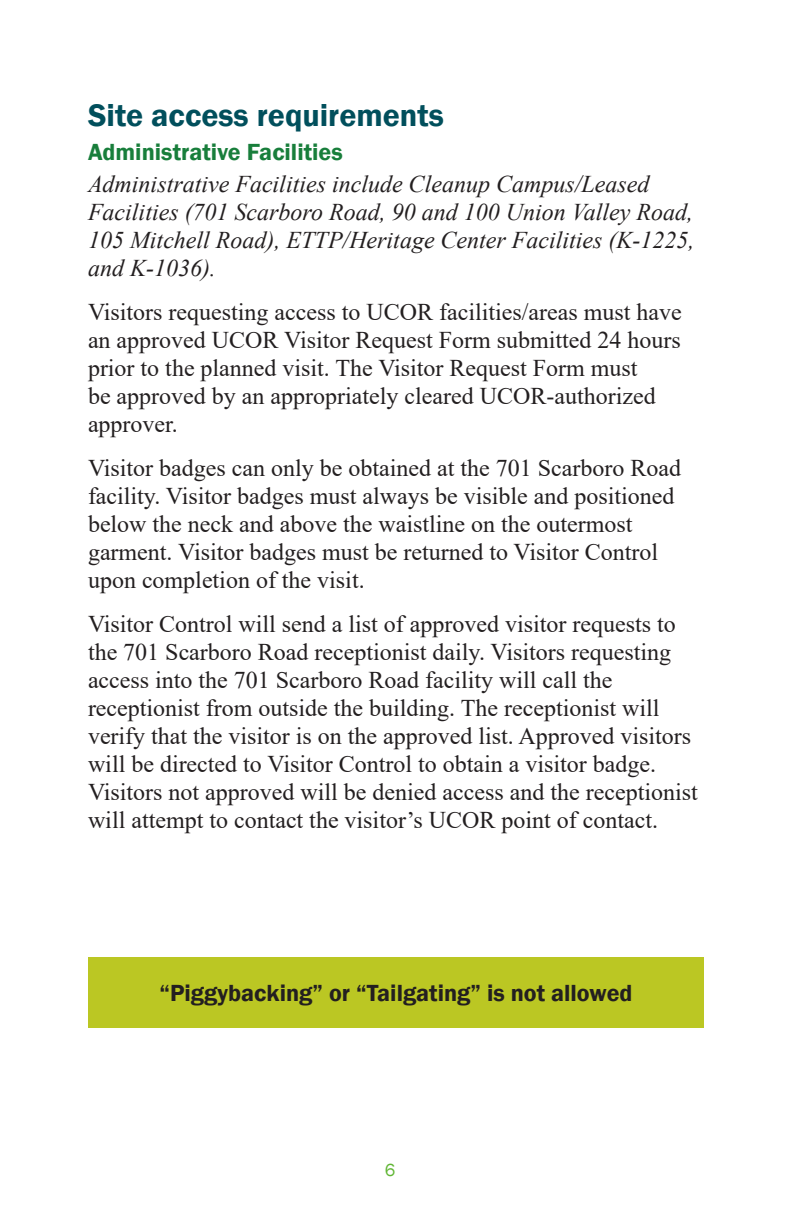
<style>
.page{position:relative;width:792px;height:1224px;background:#fff}
.page>*{position:absolute;margin:0;border:0;box-sizing:border-box;transform-origin:0 0}
.Main_Head{font:600 32px "Franklin Gothic";color:#014f5c}
.Body_Copy{font:24px/28px "Times New Roman";color:#231f20}
.Body_Copy-2{font:italic 24px/28px "Times New Roman";color:#231f20}
.t1{font:600 24px "Franklin Gothic";color:#231f20}
.Secondary_Head{font:600 24px "Franklin Gothic";color:#187e3b}
.t2{font:18px "Franklin Gothic";color:#61b635}
</style>
<div class="page">
<div style="left:88px;top:957px;width:616px;height:71px;background:#bbc723"></div>
<p class="Main_Head" style="left:88px;top:96px;width:357px">Site access requirements</p>
<p class="Secondary_Head" style="left:88px;top:138px;width:256px">Administrative Facilities</p>
<p class="Body_Copy-2" style="left:88px;top:170px;width:608px">Administrative Facilities include Cleanup Campus/Leased Facilities (701 Scarboro Road, 90 and 100 Union Valley Road, 105 Mitchell Road), ETTP/Heritage Center Facilities (K-1225, and K-1036).</p>
<p class="Body_Copy" style="left:88px;top:298px;width:595px">Visitors requesting access to UCOR facilities/areas must have an approved UCOR Visitor Request Form submitted 24 hours prior to the planned visit. The Visitor Request Form must<br>be approved by an appropriately cleared UCOR-authorized approver.</p>
<p class="Body_Copy" style="left:88px;top:454px;width:595px">Visitor badges can only be obtained at the 701 Scarboro Road facility. Visitor badges must always be visible and positioned below the neck and above the waistline on the outermost garment. Visitor badges must be returned to Visitor Control upon completion of the visit.</p>
<p class="Body_Copy" style="left:88px;top:610px;width:611px">Visitor Control will send a list of approved visitor requests to the 701 Scarboro Road receptionist daily. Visitors requesting access into the 701 Scarboro Road facility will call the receptionist from outside the building. The receptionist will verify that the visitor is on the approved list. Approved visitors will be directed to Visitor Control to obtain a visitor badge.<br>Visitors not approved will be denied access and the receptionist will attempt to contact the visitor’s UCOR point of contact.</p>
<p class="t1" style="left:160px;top:978px;width:474px">“Piggybacking” or “Tailgating” is not allowed</p>
<p class="t2" style="left:385px;top:1158px;width:12px">6</p>
</div>
